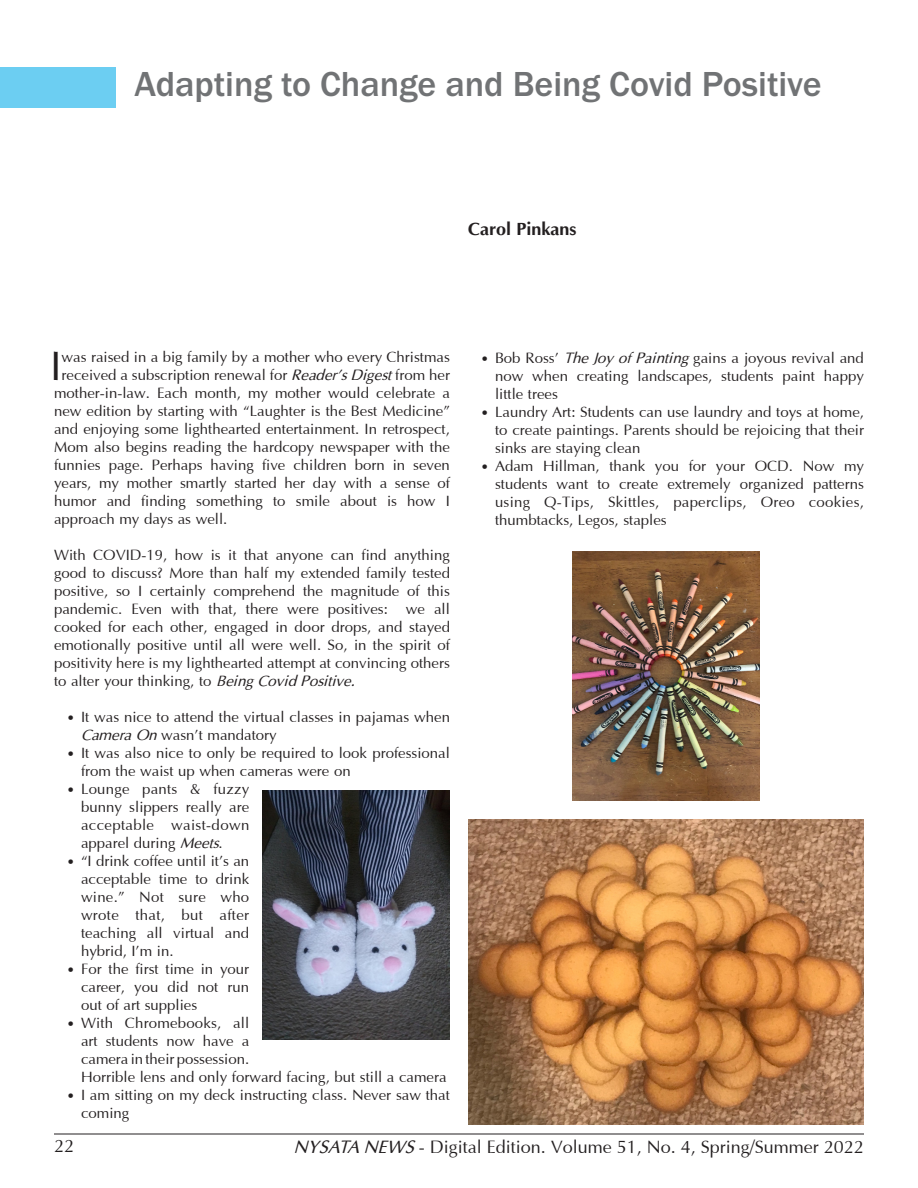
<style>
.page{position:relative;width:918px;height:1188px;background:#fff}
.page>*{position:absolute;margin:0;border:0;box-sizing:border-box;transform-origin:0 0}
.body_text_1_without{font:41.4px "Optima";color:#231f20}
.Page_Header{font:500 36px "Franklin Gothic URW";color:#717375}
.t1{font:18px "Optima";color:#231f20}
.author_titles{font:700 18px "Optima";color:#231f20}
.body_text_1_without-2{font:15px/18px "Optima";color:#231f20;text-align:justify}
.s1{font-style:italic}
.s2{font-family:"Cambria";font-weight:700}
</style>
<div class="page">
<hr style="left:54px;top:1134px;width:810px;height:1px;background:#231f20">
<div style="left:0;top:68px;width:116px;height:40px;background:#6ccef2"></div>
<img style="left:263px;top:790px;width:187px;height:249px">
<img style="left:572px;top:552px;width:188px;height:249px">
<img style="left:468px;top:819px;width:396px;height:305px">
<p class="Page_Header" style="left:135px;top:62px;width:689px">Adapting to Change and Being Covid Positive</p>
<p class="author_titles" style="left:468px;top:219px;width:110px">Carol Pinkans</p>
<p class="body_text_1_without" style="left:50px;top:345px;width:13px">I</p>
<p class="body_text_1_without-2" style="left:62px;top:349px;width:390px">was raised in a big family by a mother who every Christmas</p>
<p class="body_text_1_without-2" style="left:62px;top:367px;width:390px">received a subscription renewal for <span class="s1">Reader’s Digest</span> from her</p>
<p class="body_text_1_without-2" style="left:54px;top:385px;width:397px">mother-in-law. Each month, my mother would celebrate a</p>
<p class="body_text_1_without-2" style="left:54px;top:403px;width:398px">new edition by starting with “Laughter is the Best Medicine”</p>
<p class="body_text_1_without-2" style="left:54px;top:421px;width:397px">and enjoying some lighthearted entertainment. In retrospect,</p>
<p class="body_text_1_without-2" style="left:54px;top:439px;width:397px">Mom also begins reading the hardcopy newspaper with the</p>
<p class="body_text_1_without-2" style="left:54px;top:457px;width:397px">funnies page. Perhaps having five children born in seven</p>
<p class="body_text_1_without-2" style="left:54px;top:475px;width:397px">years, my mother smartly started her day with a sense of</p>
<p class="body_text_1_without-2" style="left:54px;top:493px;width:397px">humor and finding something to smile about is how I</p>
<p class="body_text_1_without-2" style="left:54px;top:511px;width:175px">approach my days as well.</p>
<p class="body_text_1_without-2" style="left:54px;top:547px;width:398px">With COVID-19, how is it that anyone can find anything good to discuss? More than half my extended family tested positive, so I certainly comprehend the magnitude of this pandemic. Even with that, there were positives: we all cooked for each other, engaged in door drops, and stayed emotionally positive until all were well. So, in the spirit of positivity here is my lighthearted attempt at convincing others to alter your thinking, to <span class="s1">Being Covid Positive.</span></p>
<p class="body_text_1_without-2" style="left:81px;top:709px;width:371px;text-indent:-14px"><span class="s2">•</span> It was nice to attend the virtual classes in pajamas when<br><span class="s1">Camera On</span> wasn’t mandatory</p>
<p class="body_text_1_without-2" style="left:81px;top:745px;width:370px;text-indent:-14px"><span class="s2">•</span> It was also nice to only be required to look professional from the waist up when cameras were on</p>
<p class="body_text_1_without-2" style="left:81px;top:781px;width:170px;text-indent:-14px"><span class="s2">•</span> Lounge pants &amp; fuzzy bunny slippers really are acceptable waist-down apparel during <span class="s1">Meets</span>.</p>
<p class="body_text_1_without-2" style="left:81px;top:853px;width:170px;text-indent:-14px"><span class="s2">•</span> “I drink coffee until it’s an acceptable time to drink wine.” Not sure who wrote that, but after teaching all virtual and hybrid, I’m in.</p>
<p class="body_text_1_without-2" style="left:81px;top:961px;width:170px;text-indent:-14px"><span class="s2">•</span> For the first time in your career, you did not run out of art supplies</p>
<p class="body_text_1_without-2" style="left:81px;top:1015px;width:367px;text-align:left;text-indent:-14px"><span class="s2">•</span> With Chromebooks, all<br>art students now have a<br>camera in their possession.<br>Horrible lens and only forward facing, but still a camera</p>
<p class="body_text_1_without-2" style="left:81px;top:1087px;width:370px;text-indent:-14px"><span class="s2">•</span> I am sitting on my deck instructing class. Never saw that coming</p>
<p class="body_text_1_without-2" style="left:495px;top:349px;width:370px;text-indent:-14px"><span class="s2">•</span> Bob Ross’ <span class="s1">The Joy of Painting</span> gains a joyous revival and now when creating landscapes, students paint happy little trees</p>
<p class="body_text_1_without-2" style="left:495px;top:403px;width:371px;text-indent:-14px"><span class="s2">•</span> Laundry Art: Students can use laundry and toys at home, to create paintings. Parents should be rejoicing that their sinks are staying clean</p>
<p class="body_text_1_without-2" style="left:495px;top:457px;width:371px;text-indent:-14px"><span class="s2">•</span> Adam Hillman, thank you for your OCD. Now my students want to create extremely organized patterns using Q-Tips, Skittles, paperclips, Oreo cookies, thumbtacks, Legos, staples</p>
<p class="t1" style="left:54px;top:1137px;width:22px">22</p>
<p class="t1" style="left:294px;top:1138px;width:572px"><span class="s1">NYSATA NEWS</span> - Digital Edition. Volume 51, No. 4, Spring/Summer 2022</p>
</div>
